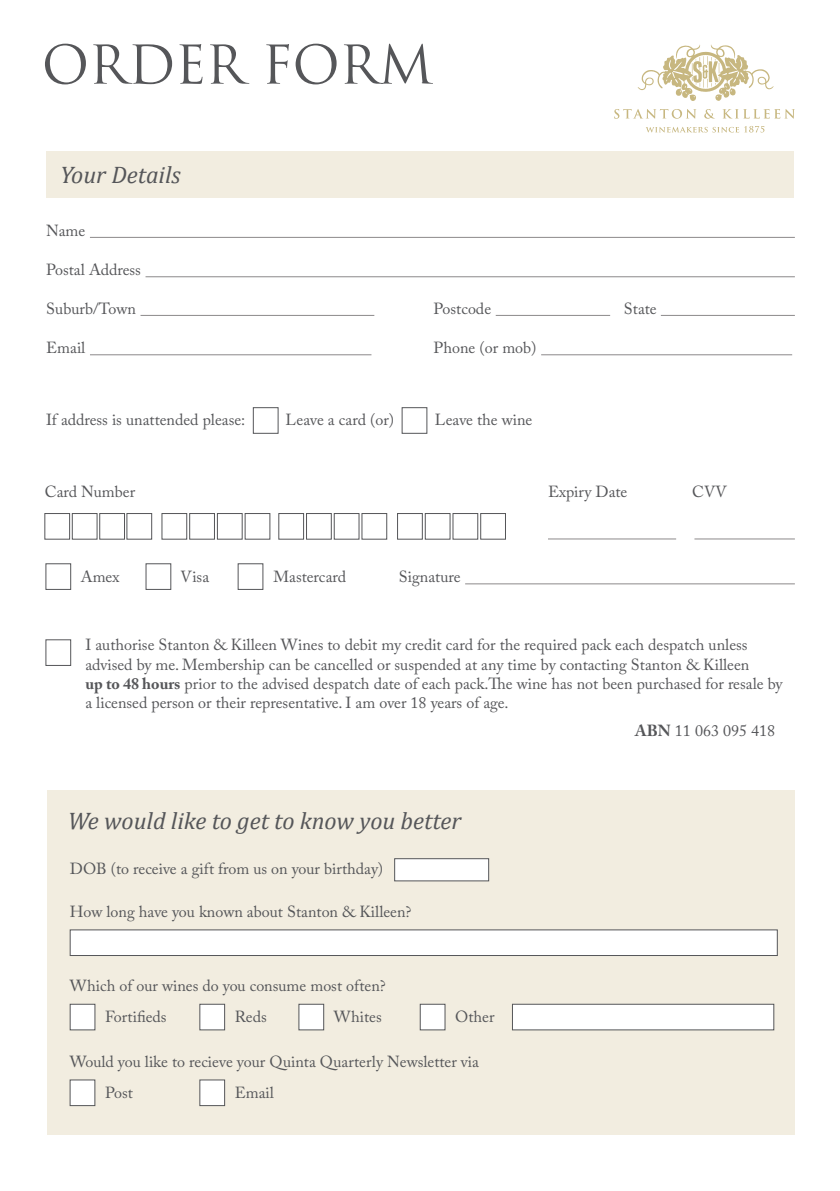
<style>
.page{position:relative;width:840px;height:1191px;background:#fff}
.page>*{position:absolute;margin:0;border:0;box-sizing:border-box;transform-origin:0 0}
.Heading_2nd_size{font:52px "Trajan Pro 3";letter-spacing:-.015em;color:#555659}
.t1{font:italic 24px "Cambria";color:#555659}
.t2{font:16px/19.2px "Adobe Caslon Pro";color:#555659}
.s1{font-weight:700}
</style>
<div class="page">
<div style="left:47px;top:790px;width:747px;height:344px;background:#f2ede0"></div>
<div style="left:46px;top:151px;width:747px;height:46px;background:#f2ede0"></div>
<hr style="left:140px;top:315px;width:234px;height:1px;background:#8c898a">
<hr style="left:90px;top:354px;width:281px;height:1px;background:#8c898a">
<hr style="left:495px;top:315px;width:114px;height:1px;background:#8c898a">
<hr style="left:660px;top:315px;width:134px;height:1px;background:#8c898a">
<hr style="left:541px;top:354px;width:250px;height:1px;background:#8c898a">
<hr style="left:90px;top:237px;width:704px;height:1px;background:#8c898a">
<hr style="left:145px;top:276px;width:649px;height:1px;background:#8c898a">
<div style="left:72px;top:513px;width:25px;height:26px;border:1px solid #555659"></div>
<div style="left:45px;top:513px;width:25px;height:26px;border:1px solid #555659"></div>
<div style="left:99px;top:513px;width:26px;height:26px;border:1px solid #555659"></div>
<div style="left:127px;top:513px;width:25px;height:26px;border:1px solid #555659"></div>
<div style="left:162px;top:513px;width:25px;height:26px;border:1px solid #555659"></div>
<div style="left:189px;top:513px;width:25px;height:26px;border:1px solid #555659"></div>
<div style="left:217px;top:513px;width:25px;height:26px;border:1px solid #555659"></div>
<div style="left:278px;top:513px;width:25px;height:26px;border:1px solid #555659"></div>
<div style="left:397px;top:513px;width:25px;height:26px;border:1px solid #555659"></div>
<div style="left:306px;top:513px;width:25px;height:26px;border:1px solid #555659"></div>
<div style="left:425px;top:513px;width:25px;height:26px;border:1px solid #555659"></div>
<div style="left:334px;top:513px;width:25px;height:26px;border:1px solid #555659"></div>
<div style="left:361px;top:513px;width:26px;height:26px;border:1px solid #555659"></div>
<div style="left:480px;top:513px;width:25px;height:26px;border:1px solid #555659"></div>
<hr style="left:547px;top:538px;width:128px;height:1px;background:#8c898a">
<hr style="left:694px;top:538px;width:100px;height:1px;background:#8c898a">
<div style="left:238px;top:563px;width:25px;height:26px;border:1px solid #555659"></div>
<hr style="left:465px;top:583px;width:329px;height:1px;background:#8c898a">
<div style="left:146px;top:563px;width:25px;height:26px;border:1px solid #555659"></div>
<div style="left:46px;top:563px;width:25px;height:26px;border:1px solid #555659"></div>
<div style="left:70px;top:1079px;width:25px;height:26px;background:#fff"></div>
<div style="left:70px;top:1004px;width:25px;height:26px;background:#fff;border:1px solid #555659"></div>
<div style="left:199px;top:1004px;width:26px;height:26px;background:#fff;border:1px solid #555659"></div>
<div style="left:199px;top:1079px;width:26px;height:26px;background:#fff;border:1px solid #555659"></div>
<div style="left:298px;top:1004px;width:26px;height:26px;background:#fff;border:1px solid #555659"></div>
<div style="left:420px;top:1004px;width:25px;height:26px;background:#fff;border:1px solid #555659"></div>
<div style="left:512px;top:1004px;width:261px;height:26px;background:#fff;border:1px solid #555659"></div>
<div style="left:46px;top:639px;width:25px;height:26px;border:1px solid #555659"></div>
<div style="left:401px;top:407px;width:26px;height:26px;border:1px solid #555659"></div>
<div style="left:253px;top:407px;width:25px;height:26px;border:1px solid #555659"></div>
<div style="left:394px;top:858px;width:94px;height:23px;background:#fff;border:1px solid #555659"></div>
<div style="left:70px;top:929px;width:707px;height:26px;background:#fff"></div>
<svg style="left:704px;top:109px;width:10px;height:10px"></svg>
<svg style="left:646px;top:126px;width:118px;height:6px"></svg>
<svg style="left:614px;top:109px;width:82px;height:10px"></svg>
<svg style="left:722px;top:109px;width:72px;height:10px"></svg>
<svg style="left:637px;top:45px;width:136px;height:56px"></svg>
<p class="Heading_2nd_size" style="left:42px;top:29px;width:392px">ORDER FORM</p>
<p class="t1" style="left:60px;top:158px;width:122px">Your Details</p>
<p class="t2" style="left:46px;top:220px;width:41px">Name</p>
<p class="t2" style="left:46px;top:260px;width:96px">Postal Address</p>
<p class="t2" style="left:46px;top:298px;width:91px">Suburb/Town</p>
<p class="t2" style="left:46px;top:338px;width:41px">Email</p>
<p class="t2" style="left:433px;top:298px;width:59px">Postcode</p>
<p class="t2" style="left:623px;top:298px;width:34px">State</p>
<p class="t2" style="left:433px;top:338px;width:104px">Phone (or mob)</p>
<p class="t2" style="left:46px;top:409px;width:201px">If address is unattended please:</p>
<p class="t2" style="left:285px;top:409px;width:110px">Leave a card (or)</p>
<p class="t2" style="left:434px;top:409px;width:99px">Leave the wine</p>
<p class="t2" style="left:45px;top:482px;width:92px">Card Number</p>
<p class="t2" style="left:547px;top:482px;width:81px">Expiry Date</p>
<p class="t2" style="left:691px;top:482px;width:36px">CVV</p>
<p class="t2" style="left:81px;top:566px;width:40px">Amex</p>
<p class="t2" style="left:180px;top:567px;width:30px">Visa</p>
<p class="t2" style="left:273px;top:566px;width:74px">Mastercard</p>
<p class="t2" style="left:398px;top:567px;width:63px">Signature</p>
<p class="t2" style="left:85px;top:635px;width:698px">I authorise Stanton &amp; Killeen Wines to debit my credit card for the required pack each despatch unless advised by me. Membership can be cancelled or suspended at any time by contacting Stanton &amp; Killeen<br><span class="s1">up to 48 hours</span> prior to the advised despatch date of each pack.The wine has not been purchased for resale by a licensed person or their representative. I am over 18 years of age.</p>
<p class="t1" style="left:68px;top:803px;width:395px">We would like to get to know you better</p>
<p class="t2" style="left:70px;top:859px;width:315px">DOB (to receive a gift from us on your birthday)</p>
<p class="t2" style="left:70px;top:901px;width:343px">How long have you known about Stanton &amp; Killeen?</p>
<p class="t2" style="left:70px;top:975px;width:317px">Which of our wines do you consume most often?</p>
<p class="t2" style="left:105px;top:1007px;width:63px">Fortifieds</p>
<p class="t2" style="left:235px;top:1007px;width:33px">Reds</p>
<p class="t2" style="left:333px;top:1007px;width:49px">Whites</p>
<p class="t2" style="left:455px;top:1007px;width:41px">Other</p>
<p class="t2" style="left:70px;top:1051px;width:410px">Would you like to recieve your Quinta Quarterly Newsletter via</p>
<p class="t2" style="left:105px;top:1082px;width:29px">Post</p>
<p class="t2" style="left:235px;top:1082px;width:41px">Email</p>
<p class="t2" style="left:635px;top:721px;width:141px"><span class="s1">ABN</span> 11 063 095 418</p>
</div>
